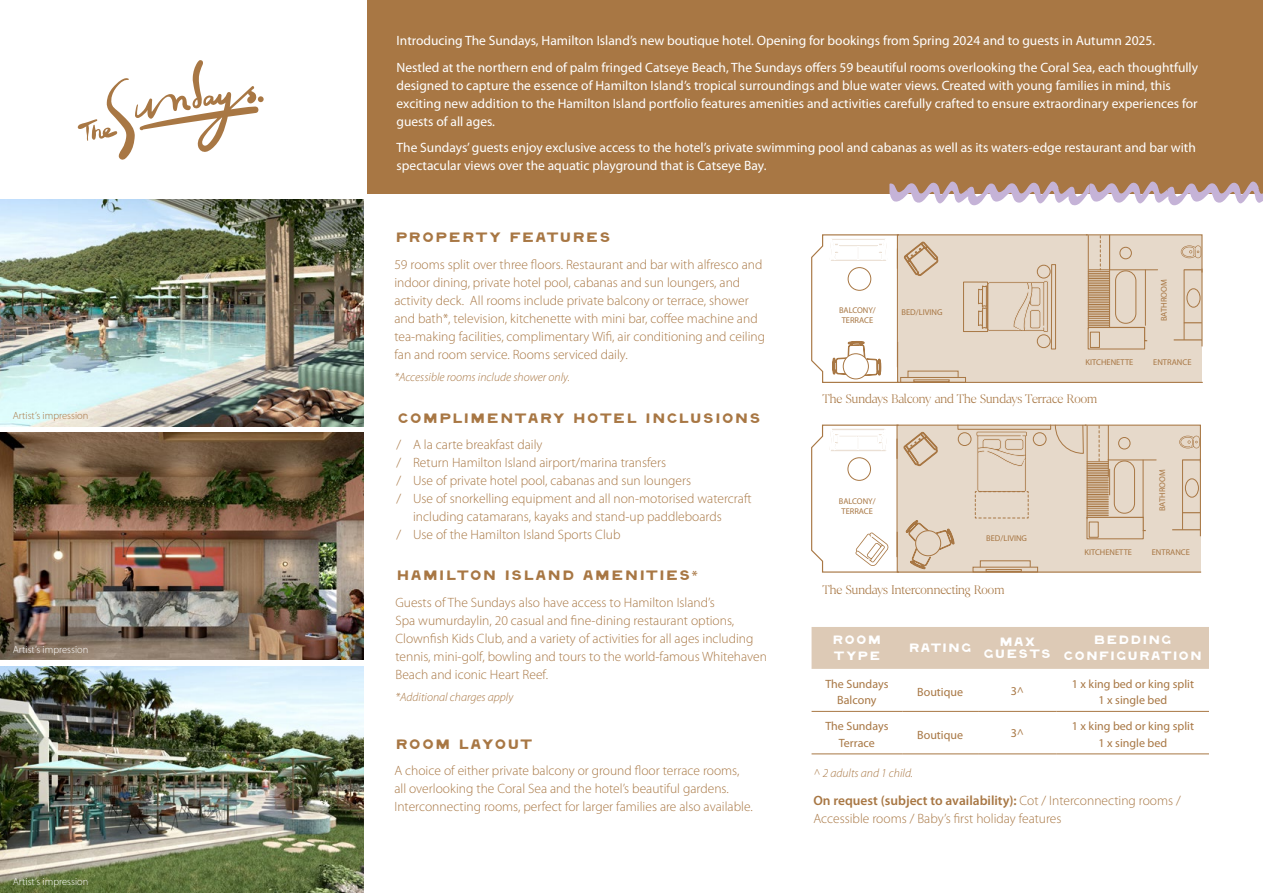
<style>
.page{position:relative;width:1263px;height:893px;background:#fff}
.page>*{position:absolute;margin:0;border:0;box-sizing:border-box;transform-origin:0 0}
.t1{font:300 13.5px/18px "Myriad Pro";color:#a87744}
.t2{font:13.5px/18px "Myriad Pro";color:#fff}
.t3{font:13.5px "TAY Dreamboat";letter-spacing:-.09em;color:#a87744}
.t4{font:300 13.5px "F37 Wicklow";color:#a87744}
.t5{font:12px/16.5px "Myriad Pro";color:#a87744;text-align:center}
.t6{font:italic 300 12px "Myriad Pro";color:#a87744}
.t7{font:12px/16.5px "TAY Dreamboat";letter-spacing:-.085em;color:#fff;text-align:center}
.t8{font:300 10.5px "Myriad Pro";color:#fff}
.t9{font:300 10.5px "Myriad Pro";color:#a87744}
.t10{font:8.4px/10.1px "Myriad Pro";color:#a87744;text-align:center}
.s1{font-family:"Myriad Pro";font-weight:600}
.s2{font-weight:600}
</style>
<div class="page">
<svg style="left:811px;top:424px;width:391px;height:149px"></svg>
<svg style="left:811px;top:234px;width:392px;height:149px"></svg>
<div style="left:368px;top:0;width:895px;height:193px;background:#a87744"></div>
<svg style="left:77px;top:60px;width:187px;height:100px"></svg>
<img style="left:0;top:200px;width:363px;height:227px">
<img style="left:0;top:433px;width:363px;height:227px">
<img style="left:0;top:666px;width:363px;height:227px">
<svg style="left:889px;top:181px;width:374px;height:24px"></svg>
<div style="left:811px;top:627px;width:398px;height:42px;background:#ddcab6"></div>
<hr style="left:811px;top:711px;width:91px;height:1px;background:#a87744">
<hr style="left:978px;top:711px;width:79px;height:1px;background:#a87744">
<hr style="left:1057px;top:711px;width:152px;height:1px;background:#a87744">
<hr style="left:811px;top:754px;width:91px;height:1px;background:#a87744">
<hr style="left:978px;top:754px;width:79px;height:1px;background:#a87744">
<hr style="left:1057px;top:754px;width:152px;height:1px;background:#a87744">
<hr style="left:902px;top:711px;width:76px;height:1px;background:#a87744">
<hr style="left:902px;top:754px;width:76px;height:1px;background:#a87744">
<p class="t9" style="left:13px;top:409px;width:77px">Artist’s impression</p>
<p class="t8" style="left:13px;top:643px;width:77px">Artist’s impression</p>
<p class="t8" style="left:13px;top:875px;width:77px">Artist’s impression</p>
<p class="t2" style="left:397px;top:27px;width:803px;line-height:26.5px">Introducing The Sundays, Hamilton Island’s new boutique hotel. Opening for bookings from Spring 2024 and to guests in Autumn 2025.<br>Nestled at the northern end of palm fringed Catseye Beach, The Sundays offers 59 beautiful rooms overlooking the Coral Sea, each thoughtfully</p>
<p class="t2" style="left:397px;top:76px;width:803px">designed to capture the essence of Hamilton Island’s tropical surroundings and blue water views. Created with young families in mind, this exciting new addition to the Hamilton Island portfolio features amenities and activities carefully crafted to ensure extraordinary experiences for guests of all ages.</p>
<p class="t2" style="left:397px;top:138px;width:801px">The Sundays’ guests enjoy exclusive access to the hotel’s private swimming pool and cabanas as well as its waters-edge restaurant and bar with spectacular views over the aquatic playground that is Catseye Bay.</p>
<p class="t3" style="left:394px;top:232px;width:219px">PROPERTY FEATURES</p>
<p class="t1" style="left:394px;top:255px;width:372px">59 rooms split over three floors. Restaurant and bar with alfresco and indoor dining, private hotel pool, cabanas and sun loungers, and activity deck. All rooms include private balcony or terrace, shower and bath*, television, kitchenette with mini bar, coffee machine and tea-making facilities, complimentary Wifi, air conditioning and ceiling fan and room service. Rooms serviced daily.</p>
<p class="t6" style="left:394px;top:370px;width:177px">*Accessible rooms include shower only.</p>
<p class="t3" style="left:397px;top:413px;width:367px">COMPLIMENTARY HOTEL INCLUSIONS</p>
<p class="t1" style="left:397px;top:436px;width:147px">/ A la carte breakfast daily</p>
<p class="t1" style="left:397px;top:454px;width:271px">/ Return Hamilton Island airport/marina transfers</p>
<p class="t1" style="left:397px;top:472px;width:296px">/ Use of private hotel pool, cabanas and sun loungers</p>
<p class="t1" style="left:397px;top:490px;width:357px">/ Use of snorkelling equipment and all non-motorised watercraft</p>
<p class="t1" style="left:413px;top:508px;width:310px">including catamarans, kayaks and stand-up paddleboards</p>
<p class="t1" style="left:397px;top:526px;width:225px">/ Use of the Hamilton Island Sports Club</p>
<p class="t3" style="left:395px;top:570px;width:304px">HAMILTON ISLAND AMENITIES<span class="s1">*</span></p>
<p class="t1" style="left:395px;top:593px;width:373px">Guests of The Sundays also have access to Hamilton Island’s<br>Spa wumurdaylin, 20 casual and fine-dining restaurant options, Clownfish Kids Club, and a variety of activities for all ages including tennis, mini-golf, bowling and tours to the world-famous Whitehaven Beach and iconic Heart Reef.</p>
<p class="t6" style="left:395px;top:690px;width:119px">*Additional charges apply</p>
<p class="t3" style="left:394px;top:739px;width:141px">ROOM LAYOUT</p>
<p class="t1" style="left:394px;top:761px;width:360px">A choice of either private balcony or ground floor terrace rooms, all overlooking the Coral Sea and the hotel’s beautiful gardens.<br>Interconnecting rooms, perfect for larger families are also available.</p>
<p class="t10" style="left:839px;top:305px;width:38px">BALCONY/<br>TERRACE</p>
<p class="t10" style="left:901px;top:307px;width:42px">BED/LIVING</p>
<p class="t10" style="left:1086px;top:357px;width:49px">KITCHENETTE</p>
<p class="t4" style="left:822px;top:391px;width:276px">The Sundays Balcony and The Sundays Terrace Room</p>
<p class="t10" style="left:1159px;top:321px;width:43px;rotate:-90deg">BATHROOM</p>
<p class="t10" style="left:1153px;top:357px;width:40px">ENTRANCE</p>
<p class="t10" style="left:839px;top:496px;width:38px">BALCONY/<br>TERRACE</p>
<p class="t10" style="left:986px;top:533px;width:42px">BED/LIVING</p>
<p class="t4" style="left:822px;top:581px;width:183px">The Sundays Interconnecting Room</p>
<p class="t10" style="left:1084px;top:547px;width:49px">KITCHENETTE</p>
<p class="t10" style="left:1157px;top:511px;width:43px;rotate:-90deg">BATHROOM</p>
<p class="t10" style="left:1152px;top:547px;width:40px">ENTRANCE</p>
<p class="t7" style="left:831px;top:632px;width:52px;text-align:left">ROOM<br>TYPE</p>
<p class="t7" style="left:908px;top:640px;width:66px">RATING</p>
<p class="t7" style="left:982px;top:636px;width:71px;line-height:12px">MAX<br>GUESTS</p>
<p class="t7" style="left:1063px;top:632px;width:142px">BEDDING<br>CONFIGURATION</p>
<p class="t5" style="left:825px;top:675px;width:65px">The Sundays<br>Balcony</p>
<p class="t5" style="left:917px;top:684px;width:47px">Boutique</p>
<p class="t5" style="left:1011px;top:682px;width:15px">3^</p>
<p class="t5" style="left:1072px;top:675px;width:124px">1 x king bed or king split<br>1 x single bed</p>
<p class="t5" style="left:825px;top:718px;width:65px">The Sundays<br>Terrace</p>
<p class="t5" style="left:917px;top:726px;width:47px">Boutique</p>
<p class="t5" style="left:1011px;top:725px;width:15px">3^</p>
<p class="t5" style="left:1072px;top:718px;width:124px">1 x king bed or king split<br>1 x single bed</p>
<p class="t6" style="left:813px;top:765px;width:101px">^ 2 adults and 1 child.</p>
<p class="t1" style="left:813px;top:791px;width:369px"><span class="s2">On request (subject to availability):</span> Cot / Interconnecting rooms /<br>Accessible rooms / Baby’s first holiday features</p>
</div>
